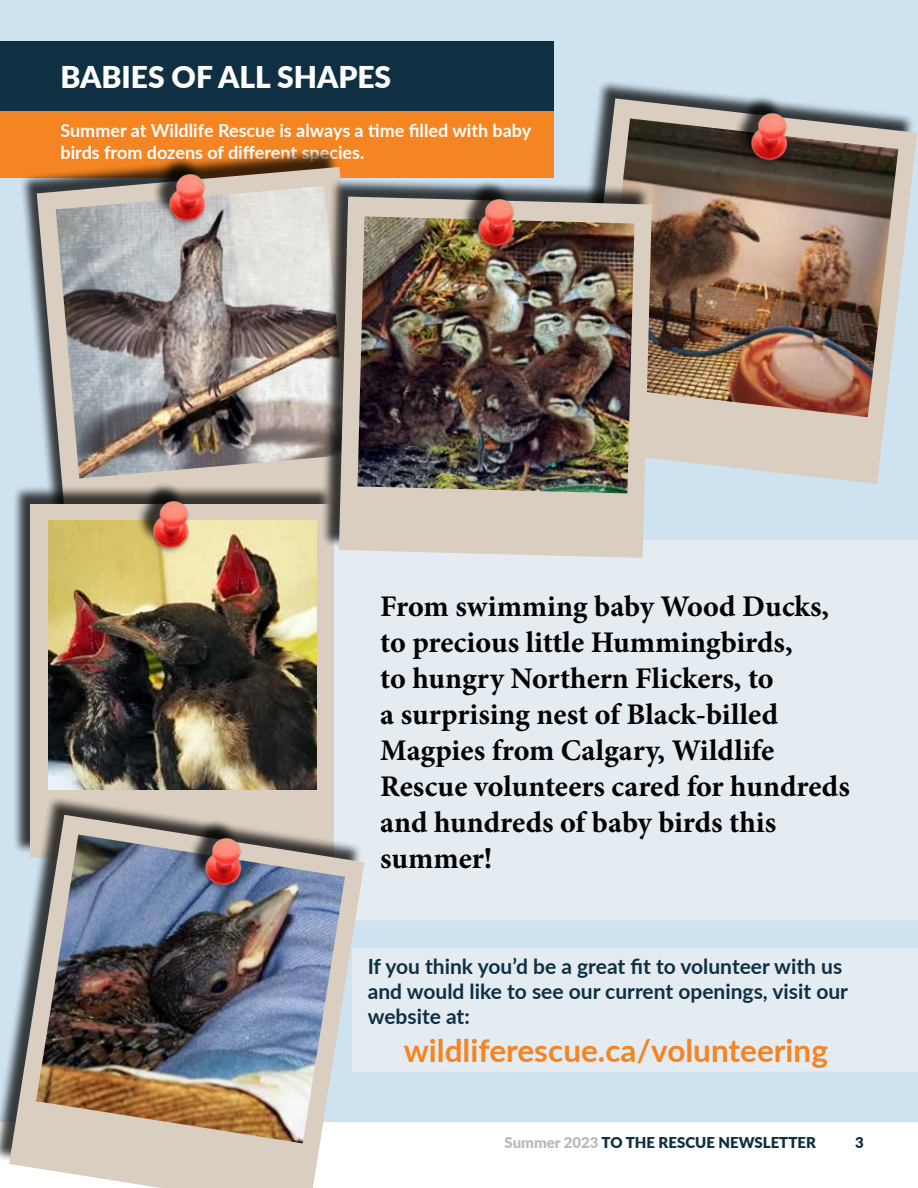
<style>
.page{position:relative;width:918px;height:1188px;background:#fff}
.page>*{position:absolute;margin:0;border:0;box-sizing:border-box;transform-origin:0 0}
.t1{font:700 31.5px "Lato";color:#f58422}
.t2{font:700 30px/36px "Minion Pro";color:#000}
.t3{font:900 30px "Lato";color:#fff}
.t4{font:700 21px/25.2px "Lato";color:#0f3043}
.t5{font:700 18px/21.6px "Lato";color:#fff}
.t6{font:900 15px "Lato";color:#0f3043}
.s1{color:#bbbbbc}
</style>
<div class="page">
<div style="left:0;top:0;width:918px;height:1122px;background:#cee2f0"></div>
<div style="left:0;top:101px;width:553px;height:76px;background:#f58422"></div>
<div style="left:0;top:41px;width:553px;height:69px;background:#0f3043"></div>
<div style="left:364px;top:948px;width:554px;height:124px;background:#e4ebf1"></div>
<div style="left:558px;top:79px;width:358px;height:402px;background:#000;opacity:.75"></div>
<svg style="left:575px;top:98px;width:342px;height:386px;fill:#dacec1"></svg>
<img style="left:599px;top:118px;width:299px;height:299px">
<div style="left:334px;top:540px;width:584px;height:380px;background:#e4ebf1"></div>
<div style="left:19px;top:148px;width:349px;height:394px;background:#000;opacity:.75"></div>
<svg style="left:37px;top:167px;width:333px;height:318px"></svg>
<img style="left:56px;top:186px;width:264px;height:292px">
<div style="left:13px;top:485px;width:320px;height:370px;background:#000;opacity:.75"></div>
<div style="left:30px;top:504px;width:304px;height:354px;background:#dacec1"></div>
<img style="left:48px;top:520px;width:269px;height:270px">
<div style="left:0;top:796px;width:362px;height:392px;background:#000;opacity:.75"></div>
<svg style="left:9px;top:815px;width:355px;height:373px;fill:#dacec1"></svg>
<img style="left:36px;top:835px;width:309px;height:308px">
<div style="left:320px;top:178px;width:330px;height:377px;background:#000;opacity:.75"></div>
<svg style="left:339px;top:197px;width:313px;height:361px;fill:#dacec1"></svg>
<img style="left:358px;top:216px;width:276px;height:277px">
<img style="left:728px;top:87px;width:80px;height:93px">
<img style="left:455px;top:177px;width:81px;height:89px">
<img style="left:146px;top:148px;width:81px;height:93px">
<img style="left:130px;top:474px;width:80px;height:94px">
<img style="left:182px;top:811px;width:81px;height:94px">
<p class="t3" style="left:60px;top:55px;width:332px">BABIES OF ALL SHAPES</p>
<p class="t5" style="left:60px;top:119px;width:472px">Summer at Wildlife Rescue is always a time filled with baby birds from dozens of different species.</p>
<p class="t2" style="left:380px;top:588px;width:471px">From swimming baby Wood Ducks, to precious little Hummingbirds,<br>to hungry Northern Flickers, to<br>a surprising nest of Black-billed<br>Magpies from Calgary, Wildlife<br>Rescue volunteers cared for hundreds and hundreds of baby birds this summer!</p>
<p class="t4" style="left:368px;top:953px;width:482px">If you think you’d be a great fit to volunteer with us and would like to see our current openings, visit our website at:</p>
<p class="t1" style="left:404px;top:1027px;width:426px">wildliferescue.ca/volunteering</p>
<p class="t6" style="left:505px;top:1131px;width:313px"><span class="s1">Summer 2023</span> TO THE RESCUE NEWSLETTER</p>
<p class="t6" style="left:855px;top:1131px;width:10px">3</p>
</div>
